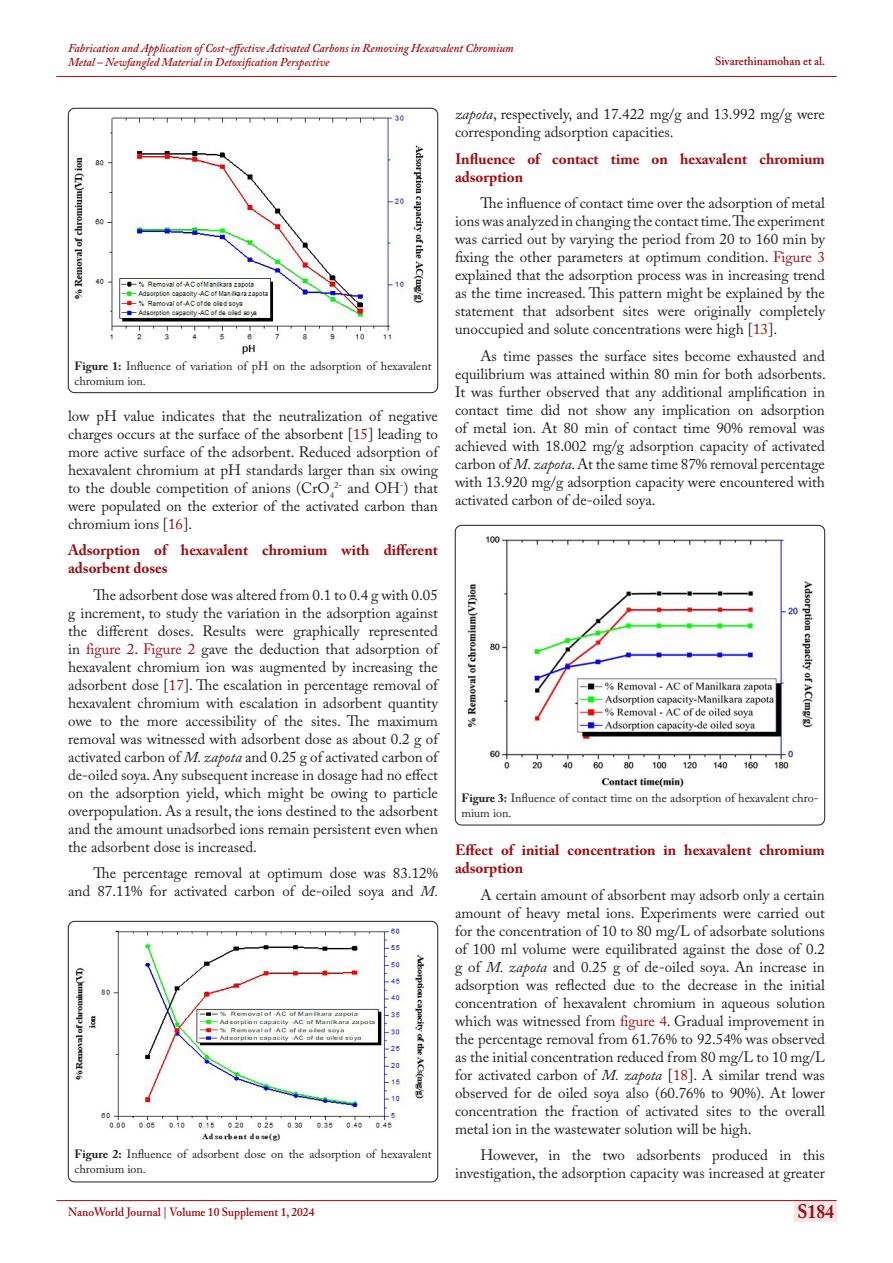
<style>
.page{position:relative;width:893px;height:1263px;background:#fff}
.page>*{position:absolute;margin:0;border:0;box-sizing:border-box;transform-origin:0 0}
.t1{font:700 19.5px "Adobe Caslon Pro";color:#9e0b0f;scale:.9 1}
.paranew-02{font:15px/18px "Adobe Caslon Pro";color:#231f20;text-align:justify}
.Head-new-02{font:700 15px/18px "Adobe Caslon Pro";color:#9e0b0f}
.t2{font:12px/15px "Adobe Caslon Pro";color:#231f20}
.t3{font:italic 600 12px/14.4px "Adobe Caslon Pro";color:#9e0b0f;scale:.95 1}
.t4{font:600 12px "Adobe Caslon Pro";color:#9e0b0f;scale:.95 1}
.s1{font-weight:700}
.s2{color:#9e0b0f}
.s3{font-style:italic}
</style>
<div class="page">
<div style="left:794px;top:1200px;width:43px;height:21px;background:#f5e7e7"></div>
<hr style="left:56px;top:1200px;width:781px;height:1px;background:#9e0b0f">
<hr style="left:56px;top:76px;width:781px;height:1px;background:#9e0b0f">
<div style="left:68px;top:108px;width:370px;height:285px;border:1px solid #231f20;border-radius:6px"></div>
<img style="left:74px;top:115px;width:350px;height:240px">
<div style="left:68px;top:921px;width:370px;height:261px;border:1px solid #231f20;border-radius:6px"></div>
<img style="left:75px;top:928px;width:350px;height:213px">
<div style="left:455px;top:525px;width:370px;height:300px;border:1px solid #231f20;border-radius:6px"></div>
<img style="left:467px;top:535px;width:346px;height:253px">
<p class="t3" style="left:68px;top:41px;width:471px">Fabrication and Application of Cost-effective Activated Carbons in Removing Hexavalent Chromium<br>Metal – Newfangled Material in Detoxification Perspective</p>
<p class="t4" style="left:715px;top:54px;width:118px">Sivarethinamohan et al.</p>
<p class="t2" style="left:74px;top:359px;width:359px"><span class="s1">Figure 1:</span> Influence of variation of pH on the adsorption of hexavalent chromium ion.</p>
<p class="paranew-02" style="left:68px;top:406px;width:371px">low pH value indicates that the neutralization of negative charges occurs at the surface of the absorbent [<span class="s2">15</span>] leading to more active surface of the adsorbent. Reduced adsorption of hexavalent chromium at pH standards larger than six owing to the double competition of anions (CrO<sub>4</sub><sup>2-</sup> and OH<sup>-</sup>) that were populated on the exterior of the activated carbon than chromium ions [<span class="s2">16</span>].</p>
<p class="Head-new-02" style="left:68px;top:541px;width:371px">Adsorption of hexavalent chromium with different adsorbent doses</p>
<p class="paranew-02" style="left:68px;top:586px;width:371px;text-indent:26px">The adsorbent dose was altered from 0.1 to 0.4 g with 0.05 g increment, to study the variation in the adsorption against the different doses. Results were graphically represented in <span class="s2">figure 2</span>. <span class="s2">Figure 2</span> gave the deduction that adsorption of hexavalent chromium ion was augmented by increasing the adsorbent dose [<span class="s2">17</span>]. The escalation in percentage removal of hexavalent chromium with escalation in adsorbent quantity owe to the more accessibility of the sites. The maximum removal was witnessed with adsorbent dose as about 0.2 g of activated carbon of <span class="s3">M. zapota</span> and 0.25 g of activated carbon of de-oiled soya. Any subsequent increase in dosage had no effect on the adsorption yield, which might be owing to particle overpopulation. As a result, the ions destined to the adsorbent and the amount unadsorbed ions remain persistent even when the adsorbent dose is increased.</p>
<p class="paranew-02" style="left:68px;top:864px;width:372px;text-align:right">The percentage removal at optimum dose was 83.12% and 87.11% for activated carbon of de-oiled soya and <span class="s3">M.</span></p>
<p class="t2" style="left:74px;top:1147px;width:359px"><span class="s1">Figure 2:</span> Influence of adsorbent dose on the adsorption of hexavalent chromium ion.</p>
<p class="paranew-02" style="left:455px;top:105px;width:371px"><span class="s3">zapota</span>, respectively, and 17.422 mg/g and 13.992 mg/g were corresponding adsorption capacities.</p>
<p class="Head-new-02" style="left:455px;top:149px;width:371px">Influence of contact time on hexavalent chromium adsorption</p>
<p class="paranew-02" style="left:455px;top:194px;width:371px;text-indent:26px">The influence of contact time over the adsorption of metal ions was analyzed in changing the contact time. The experiment was carried out by varying the period from 20 to 160 min by fixing the other parameters at optimum condition. <span class="s2">Figure 3 </span>explained that the adsorption process was in increasing trend as the time increased. This pattern might be explained by the statement that adsorbent sites were originally completely unoccupied and solute concentrations were high [<span class="s2">13</span>].</p>
<p class="paranew-02" style="left:455px;top:346px;width:372px;text-indent:26px">As time passes the surface sites become exhausted and equilibrium was attained within 80 min for both adsorbents.<br>It was further observed that any additional amplification in contact time did not show any implication on adsorption of metal ion. At 80 min of contact time 90% removal was achieved with 18.002 mg/g adsorption capacity of activated carbon of <span class="s3">M. zapota</span>. At the same time 87% removal percentage with 13.920 mg/g adsorption capacity were encountered with activated carbon of de-oiled soya.</p>
<p class="t2" style="left:461px;top:790px;width:359px"><span class="s1">Figure 3:</span> Influence of contact time on the adsorption of hexavalent chro&shy;mium ion.</p>
<p class="Head-new-02" style="left:455px;top:841px;width:371px">Effect of initial concentration in hexavalent chromium adsorption</p>
<p class="paranew-02" style="left:455px;top:885px;width:371px;text-indent:26px">A certain amount of absorbent may adsorb only a certain amount of heavy metal ions. Experiments were carried out for the concentration of 10 to 80 mg/L of adsorbate solutions of 100 ml volume were equilibrated against the dose of 0.2 g of <span class="s3">M. zapota</span> and 0.25 g of de-oiled soya. An increase in adsorption was reflected due to the decrease in the initial concentration of hexavalent chromium in aqueous solution which was witnessed from <span class="s2">figure 4</span>. Gradual improvement in the percentage removal from 61.76% to 92.54% was observed as the initial concentration reduced from 80 mg/L to 10 mg/L for activated carbon of <span class="s3">M. zapota</span> [<span class="s2">18</span>]. A similar trend was observed for de oiled soya also (60.76% to 90%). At lower concentration the fraction of activated sites to the overall metal ion in the wastewater solution will be high.</p>
<p class="paranew-02" style="left:455px;top:1146px;width:371px;text-align:right">However, in the two adsorbents produced in this investigation, the adsorption capacity was increased at greater</p>
<p class="t4" style="left:68px;top:1204px;width:261px">NanoWorld Journal | Volume 10 Supplement 1, 2024</p>
<h1 class="t1" style="left:797px;top:1200px;width:42px">S184</h1>
</div>
